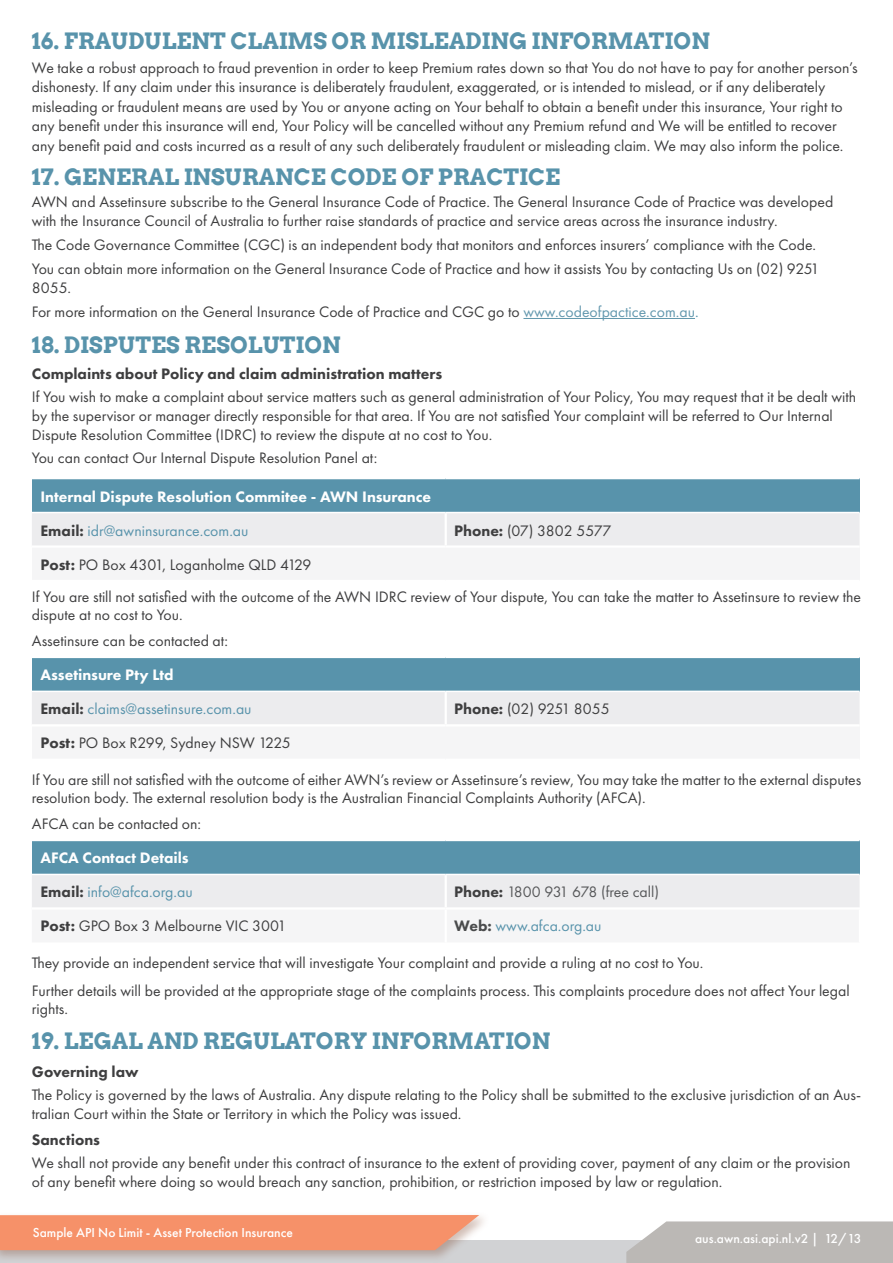
<style>
.page{position:relative;width:893px;height:1263px;background:#fff}
.page>*{position:absolute;margin:0;border:0;box-sizing:border-box;transform-origin:0 0}
.H2_Blue_Futura{font:700 22.5px "Arvo";color:#5893ab}
.H1_Blue_Futura{font:700 22.5px "Arvo";color:#5893ab}
.Body_Text{font:15.75px/18.9px "Futura PT";color:#3e3e3f}
.Bullet_Points{font:15.75px/19.5px "Futura PT";color:#3e3e3f}
.Body{font:15.75px/18px "Futura PT";color:#3e3e3f}
.body-text{font:15.75px/18px "Futura PT";color:#3e3e3f}
.Body_Text-2{font:15.75px "Futura PT";color:#5893ab}
.t1{font:800 15.75px "Futura PT";color:#fff}
.t2{font:800 15.75px "Futura PT";color:#3e3e3f}
.Body-2{font:15.75px "Futura PT";color:#57585a}
.t3{font:500 13.5px "Futura PT";color:#fff}
.s1{color:#6398ae}
.s2{color:#5893ab}
.s3{font-weight:800;color:#3e3e3f}
.s4{font-weight:800}
.s5{font-weight:800;color:#4a4b4c}
</style>
<div class="page">
<div style="left:0;top:1241px;width:893px;height:22px;background:#d1d2d4"></div>
<svg style="left:626px;top:1221px;width:267px;height:42px;background:#bfbcb9"></svg>
<div style="left:0;top:1211px;width:490px;height:52px;background:#804931;opacity:.35"></div>
<svg style="left:0;top:1215px;width:479px;height:35px;background:#f4946e"></svg>
<hr style="left:523px;top:318px;width:172px;height:1px;background:#6398ae">
<div style="left:32px;top:478px;width:828px;height:34px;background:#5893ab"></div>
<div style="left:32px;top:513px;width:828px;height:32px;background:#ececee"></div>
<div style="left:32px;top:546px;width:828px;height:35px;background:#f5f5f6"></div>
<hr style="left:445px;top:513px;width:2px;height:32px;background:#fff">
<hr style="left:32px;top:545px;width:414px;height:3px;background:#fff">
<hr style="left:446px;top:545px;width:414px;height:3px;background:#fff">
<hr style="left:32px;top:580px;width:414px;height:1px;background:#fff">
<hr style="left:446px;top:580px;width:414px;height:1px;background:#fff">
<hr style="left:32px;top:478px;width:414px;height:1px;background:#fff">
<hr style="left:446px;top:478px;width:414px;height:1px;background:#fff">
<div style="left:32px;top:657px;width:828px;height:34px;background:#5893ab"></div>
<div style="left:32px;top:692px;width:828px;height:32px;background:#ececee"></div>
<div style="left:32px;top:725px;width:828px;height:34px;background:#f5f5f6"></div>
<hr style="left:445px;top:692px;width:2px;height:32px;background:#fff">
<hr style="left:32px;top:724px;width:414px;height:2px;background:#fff">
<hr style="left:446px;top:724px;width:414px;height:2px;background:#fff">
<hr style="left:32px;top:657px;width:414px;height:1px;background:#fff">
<hr style="left:446px;top:657px;width:414px;height:1px;background:#fff">
<div style="left:32px;top:840px;width:828px;height:34px;background:#5893ab"></div>
<div style="left:32px;top:875px;width:828px;height:32px;background:#ececee"></div>
<hr style="left:32px;top:840px;width:414px;height:1px;background:#fff">
<hr style="left:446px;top:840px;width:414px;height:1px;background:#fff">
<hr style="left:445px;top:875px;width:2px;height:32px;background:#fff">
<p class="H1_Blue_Futura" style="left:32px;top:27px;width:680px">16. FRAUDULENT CLAIMS OR MISLEADING INFORMATION</p>
<p class="Bullet_Points" style="left:32px;top:58px;width:827px">We take a robust approach to fraud prevention in order to keep Premium rates down so that You do not have to pay for another person’s dishonesty. If any claim under this insurance is deliberately fraudulent, exaggerated, or is intended to mislead, or if any deliberately misleading or fraudulent means are used by You or anyone acting on Your behalf to obtain a benefit under this insurance, Your right to any benefit under this insurance will end, Your Policy will be cancelled without any Premium refund and We will be entitled to recover any benefit paid and costs incurred as a result of any such deliberately fraudulent or misleading claim. We may also inform the police.</p>
<p class="H2_Blue_Futura" style="left:32px;top:163px;width:530px">17. GENERAL INSURANCE CODE OF PRACTICE</p>
<p class="Body_Text" style="left:32px;top:192px;width:803px;line-height:19.5px">AWN and Assetinsure subscribe to the General Insurance Code of Practice. The General Insurance Code of Practice was developed with the Insurance Council of Australia to further raise standards of practice and service areas across the insurance industry.</p>
<p class="Body_Text" style="left:32px;top:235px;width:786px">The Code Governance Committee (CGC) is an independent body that monitors and enforces insurers’ compliance with the Code.</p>
<p class="Body_Text" style="left:32px;top:259px;width:789px;line-height:19.5px">You can obtain more information on the General Insurance Code of Practice and how it assists You by contacting Us on (02) 9251<br>8055.</p>
<p class="Body_Text" style="left:32px;top:302px;width:668px">For more information on the General Insurance Code of Practice and CGC go to <span class="s1">www.codeofpactice.com.au</span><span class="s2">.</span></p>
<p class="H2_Blue_Futura" style="left:32px;top:331px;width:310px">18. DISPUTES RESOLUTION</p>
<p class="t2" style="left:32px;top:364px;width:412px">Complaints about Policy and claim administration matters</p>
<p class="Body_Text" style="left:32px;top:387px;width:826px">If You wish to make a complaint about service matters such as general administration of Your Policy, You may request that it be dealt with by the supervisor or manager directly responsible for that area. If You are not satisfied Your complaint will be referred to Our Internal<br>Dispute Resolution Committee (IDRC) to review the dispute at no cost to You.</p>
<p class="Body_Text" style="left:32px;top:448px;width:347px">You can contact Our Internal Dispute Resolution Panel at:</p>
<h3 class="t1" style="left:40px;top:486px;width:392px">Internal Dispute Resolution Commitee - AWN Insurance</h3>
<p class="Body_Text-2" style="left:40px;top:521px;width:210px"><span class="s3">Email:</span> idr@awninsurance.com.au</p>
<p class="Body_Text" style="left:454px;top:521px;width:159px"><span class="s4">Phone:</span> (07) 3802 5577</p>
<p class="Body_Text" style="left:40px;top:555px;width:273px"><span class="s4">Post:</span> PO Box 4301, Loganholme QLD 4129</p>
<p class="body-text" style="left:32px;top:587px;width:831px">If You are still not satisfied with the outcome of the AWN IDRC review of Your dispute, You can take the matter to Assetinsure to review the dispute at no cost to You.</p>
<p class="body-text" style="left:32px;top:632px;width:198px">Assetinsure can be contacted at:</p>
<h3 class="t1" style="left:40px;top:665px;width:135px">Assetinsure Pty Ltd</h3>
<p class="Body_Text-2" style="left:40px;top:700px;width:213px"><span class="s3">Email:</span> claims@assetinsure.com.au</p>
<p class="Body_Text" style="left:454px;top:700px;width:157px"><span class="s4">Phone:</span> (02) 9251 8055</p>
<p class="Body_Text" style="left:40px;top:734px;width:252px"><span class="s4">Post:</span> PO Box R299, Sydney NSW 1225</p>
<p class="Body" style="left:32px;top:770px;width:831px">If You are still not satisfied with the outcome of either AWN’s review or Assetinsure’s review, You may take the matter to the external disputes resolution body. The external resolution body is the Australian Financial Complaints Authority (AFCA).</p>
<p class="Body" style="left:32px;top:815px;width:171px">AFCA can be contacted on:</p>
<h3 class="t1" style="left:40px;top:848px;width:150px">AFCA Contact Details</h3>
<p class="Body_Text-2" style="left:40px;top:883px;width:154px"><span class="s3">Email:</span> info@afca.org.au</p>
<p class="Body-2" style="left:454px;top:883px;width:206px"><span class="s3">Phone:</span> 1800 931 678 (free call)</p>
<p class="Body_Text" style="left:40px;top:917px;width:248px"><span class="s4">Post:</span> GPO Box 3 Melbourne VIC 3001</p>
<p class="Body_Text-2" style="left:454px;top:917px;width:149px"><span class="s5">Web:</span> www.afca.org.au</p>
<p class="Body_Text" style="left:32px;top:953px;width:673px">They provide an independent service that will investigate Your complaint and provide a ruling at no cost to You.</p>
<p class="Body_Text" style="left:32px;top:981px;width:819px">Further details will be provided at the appropriate stage of the complaints process. This complaints procedure does not affect Your legal rights.</p>
<p class="H2_Blue_Futura" style="left:32px;top:1026px;width:520px">19. LEGAL AND REGULATORY INFORMATION</p>
<h3 class="t2" style="left:32px;top:1061px;width:108px">Governing law</h3>
<h3 class="Bullet_Points" style="left:32px;top:1085px;width:831px;line-height:18.9px">The Policy is governed by the laws of Australia. Any dispute relating to the Policy shall be submitted to the exclusive jurisdiction of an Aus&shy;tralian Court within the State or Territory in which the Policy was issued.</h3>
<h3 class="t2" style="left:32px;top:1129px;width:70px">Sanctions</h3>
<p class="Body_Text" style="left:32px;top:1153px;width:820px">We shall not provide any benefit under this contract of insurance to the extent of providing cover, payment of any claim or the provision of any benefit where doing so would breach any sanction, prohibition, or restriction imposed by law or regulation.</p>
<p class="t3" style="left:33px;top:1224px;width:262px">Sample API No Limit - Asset Protection Insurance</p>
<p class="t3" style="left:695px;top:1230px;width:168px">aus.awn.asi.api.nl.v2 | 12/13</p>
</div>
